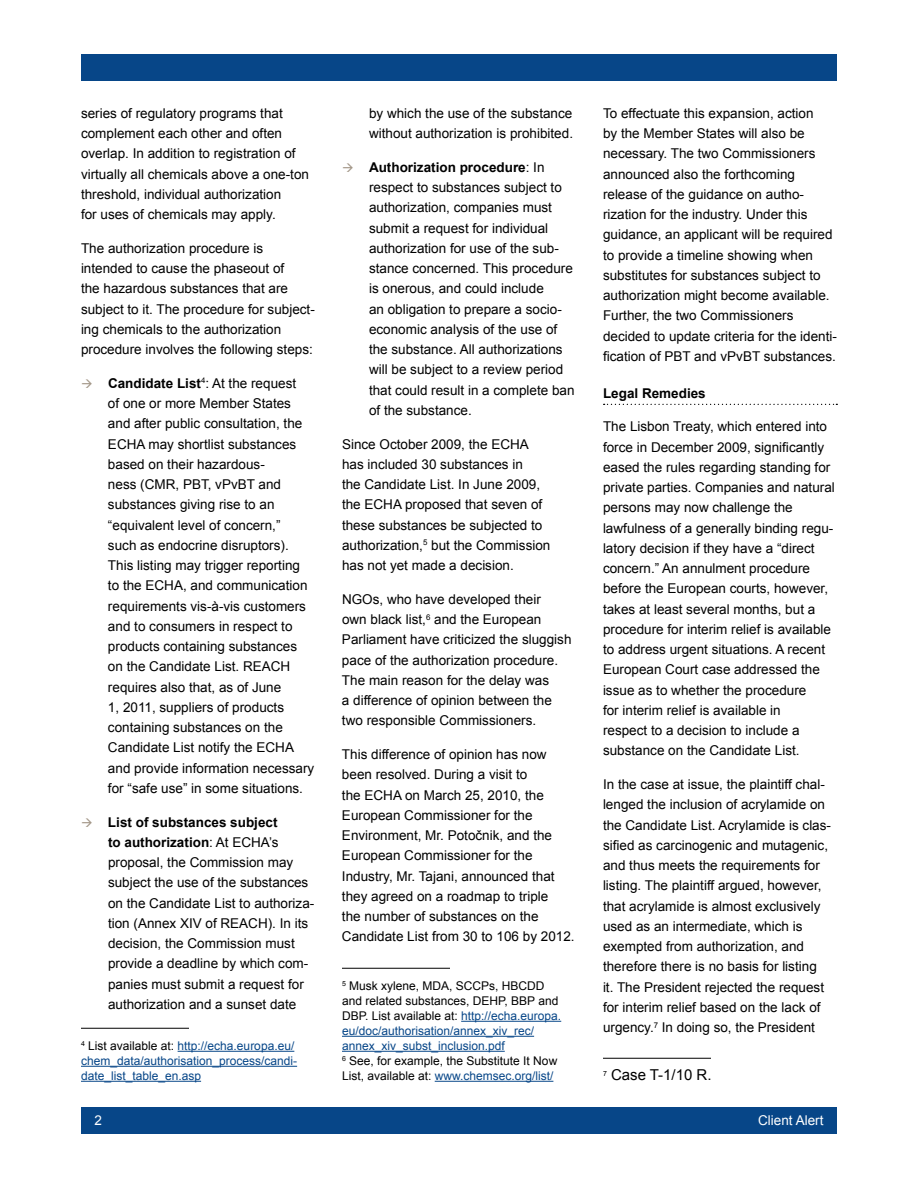
<style>
.page{position:relative;width:918px;height:1188px;background:#fff}
.page>*{position:absolute;margin:0;border:0;box-sizing:border-box;transform-origin:0 0}
.footnote{font:15px "Arial";color:#000}
.body_text{font:13.5px/20.2px "Arial";color:#000}
.Bullet_indent{font:13.5px/20.2px "Arial";color:#000}
.footnote-2{font:13.5px/20.2px "Arial";color:#000}
.Header_2_with_dots{font:700 13.5px "Arial";color:#000}
.footer_-_left_page{font:13.5px "Arial";color:#fff}
.footnote-3{font:12px/15px "Arial";color:#074688}
.footnote-4{font:12px/15px "Arial";color:#000}
.s1{font-weight:700}
.s2{color:#000}
.s3{color:#074688}
</style>
<div class="page">
<div style="left:81px;top:1107px;width:756px;height:27px;background:#074688"></div>
<div style="left:81px;top:54px;width:756px;height:27px;background:#074688"></div>
<hr style="left:81px;top:1028px;width:108px;height:1px;background:#000">
<hr style="left:178px;top:1051px;width:116px;height:1px;background:#074688">
<hr style="left:81px;top:1066px;width:216px;height:1px;background:#074688">
<hr style="left:81px;top:1081px;width:120px;height:1px;background:#074688">
<hr style="left:342px;top:968px;width:108px;height:1px;background:#000">
<hr style="left:461px;top:1021px;width:100px;height:1px;background:#074688">
<hr style="left:342px;top:1036px;width:192px;height:1px;background:#074688">
<hr style="left:342px;top:1051px;width:163px;height:1px;background:#074688">
<hr style="left:435px;top:1081px;width:118px;height:1px;background:#074688">
<svg style="left:604px;top:404px;width:233px;height:1px"></svg>
<hr style="left:603px;top:1058px;width:108px;height:1px;background:#000">
<p class="footnote-2" style="left:81px;top:103px;width:230px">series of regulatory programs that complement each other and often overlap. In addition to registration of virtually all chemicals above a one-ton threshold, individual authorization<br>for uses of chemicals may apply.</p>
<p class="body_text" style="left:81px;top:238px;width:235px">The authorization procedure is intended to cause the phaseout of<br>the hazardous substances that are subject to it. The procedure for subject&shy;ing chemicals to the authorization procedure involves the following steps:</p>
<p class="Bullet_indent" style="left:108px;top:373px;width:208px"><span class="s1">Candidate List</span><sup>4</sup>: At the request<br>of one or more Member States and after public consultation, the<br>ECHA may shortlist substances based on their hazardous-<br>ness (CMR, PBT, vPvBT and substances giving rise to an “equivalent level of concern,”<br>such as endocrine disruptors).<br>This listing may trigger reporting to the ECHA, and communication requirements vis-à-vis customers and to consumers in respect to products containing substances on the Candidate List. REACH requires also that, as of June<br>1, 2011, suppliers of products containing substances on the<br>Candidate List notify the ECHA and provide information necessary for “safe use” in some situations.</p>
<p class="Bullet_indent" style="left:108px;top:812px;width:208px"><span class="s1">List of substances subject<br>to authorization</span>: At ECHA’s proposal, the Commission may subject the use of the substances on the Candidate List to authoriza&shy;tion (Annex XIV of REACH). In its decision, the Commission must provide a deadline by which com&shy;panies must submit a request for authorization and a sunset date</p>
<p class="footnote-3" style="left:81px;top:1038px;width:218px"><sup>4</sup> <span class="s2">List available at:</span> http://echa.europa.eu/ chem_data/authorisation_process/candi&shy;date_list_table_en.asp</p>
<p class="footnote-2" style="left:369px;top:103px;width:206px">by which the use of the substance without authorization is prohibited.</p>
<p class="Bullet_indent" style="left:369px;top:157px;width:207px"><span class="s1">Authorization procedure</span>: In respect to substances subject to authorization, companies must submit a request for individual authorization for use of the sub&shy;stance concerned. This procedure is onerous, and could include<br>an obligation to prepare a socio&shy;economic analysis of the use of the substance. All authorizations will be subject to a review period that could result in a complete ban of the substance.</p>
<p class="body_text" style="left:342px;top:434px;width:210px">Since October 2009, the ECHA has included 30 substances in<br>the Candidate List. In June 2009, the ECHA proposed that seven of these substances be subjected to authorization,<sup>5</sup> but the Commission has not yet made a decision.</p>
<p class="body_text" style="left:342px;top:589px;width:231px">NGOs, who have developed their<br>own black list,<sup>6</sup> and the European Parliament have criticized the sluggish pace of the authorization procedure.<br>The main reason for the delay was<br>a difference of opinion between the two responsible Commissioners.</p>
<p class="body_text" style="left:342px;top:744px;width:234px">This difference of opinion has now been resolved. During a visit to<br>the ECHA on March 25, 2010, the European Commissioner for the Environment, Mr. Potočnik, and the European Commissioner for the Industry, Mr. Tajani, announced that they agreed on a roadmap to triple<br>the number of substances on the Candidate List from 30 to 106 by 2012.</p>
<p class="footnote-3" style="left:342px;top:978px;width:221px"><sup>5</sup> <span class="s2">Musk xylene, MDA, SCCPs, HBCDD and related substances, DEHP, BBP and DBP. List available at:</span> http://echa.europa. eu/doc/authorisation/annex_xiv_rec/ annex_xiv_subst_inclusion.pdf</p>
<p class="footnote-4" style="left:342px;top:1053px;width:217px"><sup>6</sup> See, for example, the Substitute It Now<br>List, available at: <span class="s3">www.chemsec.org/list/</span></p>
<p class="footnote-2" style="left:603px;top:103px;width:235px">To effectuate this expansion, action<br>by the Member States will also be necessary. The two Commissioners announced also the forthcoming release of the guidance on autho&shy;rization for the industry. Under this guidance, an applicant will be required to provide a timeline showing when substitutes for substances subject to authorization might become available.<br>Further, the two Commissioners decided to update criteria for the identi&shy;fication of PBT and vPvBT substances.</p>
<p class="Header_2_with_dots" style="left:603px;top:384px;width:104px">Legal Remedies</p>
<p class="body_text" style="left:603px;top:417px;width:233px">The Lisbon Treaty, which entered into force in December 2009, significantly eased the rules regarding standing for private parties. Companies and natural persons may now challenge the lawfulness of a generally binding regu&shy;latory decision if they have a “direct concern.” An annulment procedure before the European courts, however, takes at least several months, but a procedure for interim relief is available to address urgent situations. A recent European Court case addressed the issue as to whether the procedure<br>for interim relief is available in<br>respect to a decision to include a substance on the Candidate List.</p>
<p class="body_text" style="left:603px;top:775px;width:230px">In the case at issue, the plaintiff chal&shy;lenged the inclusion of acrylamide on the Candidate List. Acrylamide is clas&shy;sified as carcinogenic and mutagenic, and thus meets the requirements for listing. The plaintiff argued, however, that acrylamide is almost exclusively used as an intermediate, which is exempted from authorization, and therefore there is no basis for listing<br>it. The President rejected the request for interim relief based on the lack of urgency.<sup>7</sup> In doing so, the President</p>
<p class="footnote" style="left:603px;top:1065px;width:110px"><sup>7</sup> Case T-1/10 R.</p>
<p class="footer_-_left_page" style="left:94px;top:1112px;width:9px">2</p>
<p class="footer_-_left_page" style="left:758px;top:1112px;width:67px">Client Alert</p>
</div>
